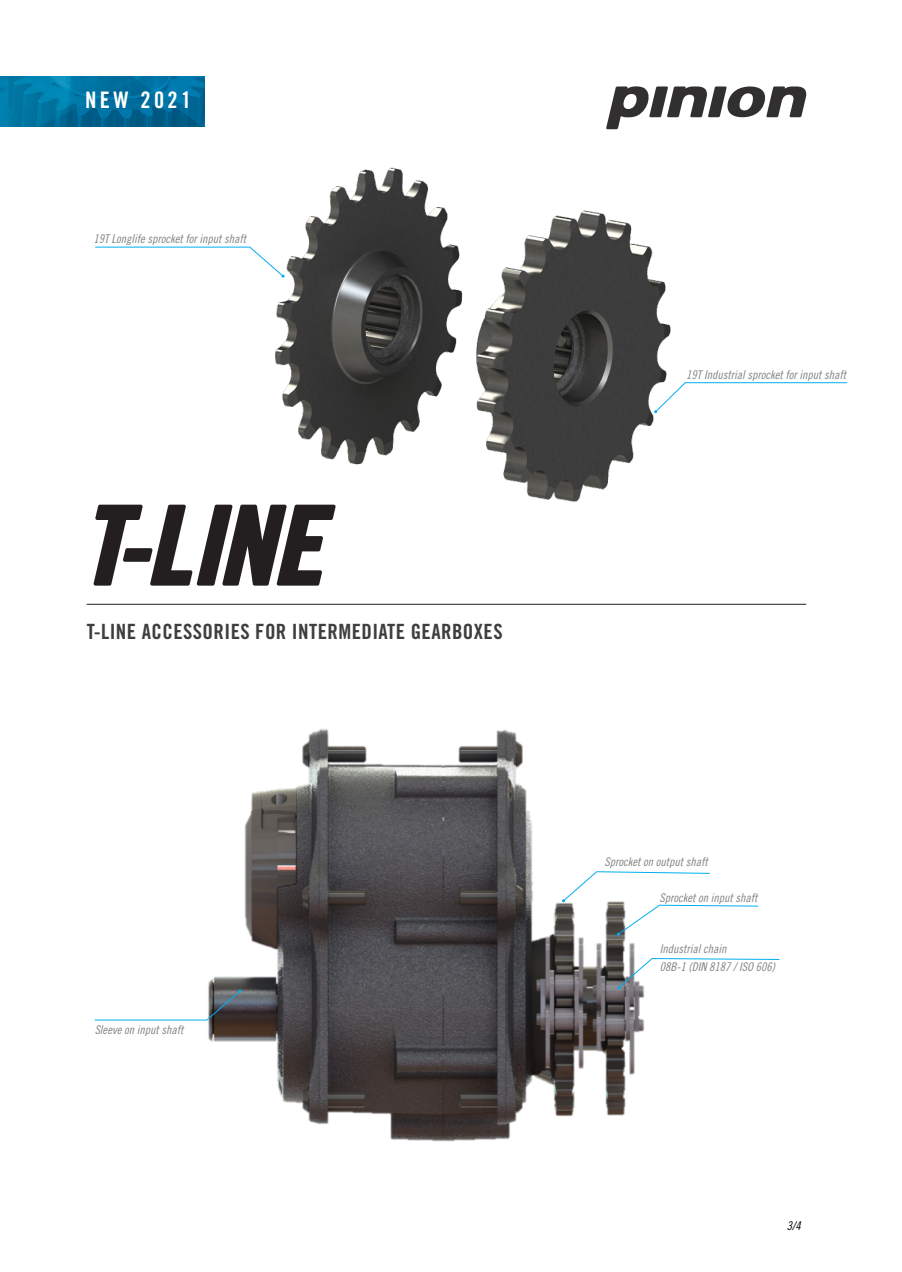
<style>
.page{position:relative;width:902px;height:1272px;background:#fff}
.page>*{position:absolute;margin:0;border:0;box-sizing:border-box;transform-origin:0 0}
.t1{font:22.8px "Trade Gothic LT Pro Bd Cn 20";letter-spacing:.15em;color:#fff}
.t2{font:21px "Trade Gothic LT Pro Bd Cn 20";letter-spacing:.02em;color:#3e3e3f}
.t3{font:12px "Trade Gothic LT Pro Cn 18 Obl";color:#808285}
.t4{font:12px "Trade Gothic LT Pro Cn 18 Obl";color:#000}
</style>
<div class="page">
<img style="left:141px;top:728px;width:504px;height:414px">
<svg style="left:94px;top:989px;width:147px;height:31px"></svg>
<svg style="left:562px;top:871px;width:196px;height:64px"></svg>
<hr style="left:87px;top:604px;width:719px;height:1px;background:#231f20">
<svg style="left:606px;top:86px;width:201px;height:43px"></svg>
<img style="left:0;top:77px;width:205px;height:49px">
<svg style="left:95px;top:246px;width:151px;height:2px"></svg>
<svg style="left:718px;top:382px;width:129px;height:2px"></svg>
<svg style="left:93px;top:504px;width:242px;height:81px"></svg>
<img style="left:246px;top:167px;width:472px;height:343px">
<svg style="left:617px;top:957px;width:163px;height:32px"></svg>
<p class="t1" style="left:85px;top:86px;width:108px">NEW 2021</p>
<p class="t3" style="left:94px;top:231px;width:154px">19T Longlife sprocket for input shaft</p>
<p class="t2" style="left:87px;top:619px;width:417px">T-LINE ACCESSORIES FOR INTERMEDIATE GEARBOXES</p>
<p class="t3" style="left:95px;top:1022px;width:90px">Sleeve on input shaft</p>
<p class="t3" style="left:686px;top:367px;width:161px">19T Industrial sprocket for input shaft</p>
<p class="t3" style="left:604px;top:855px;width:105px">Sprocket on output shaft</p>
<p class="t3" style="left:659px;top:890px;width:99px">Sprocket on input shaft</p>
<p class="t3" style="left:659px;top:941px;width:68px">Industrial chain</p>
<p class="t3" style="left:659px;top:959px;width:117px">08B-1 (DIN 8187 / ISO 606)</p>
<p class="t4" style="left:786px;top:1218px;width:15px">3/4</p>
</div>
